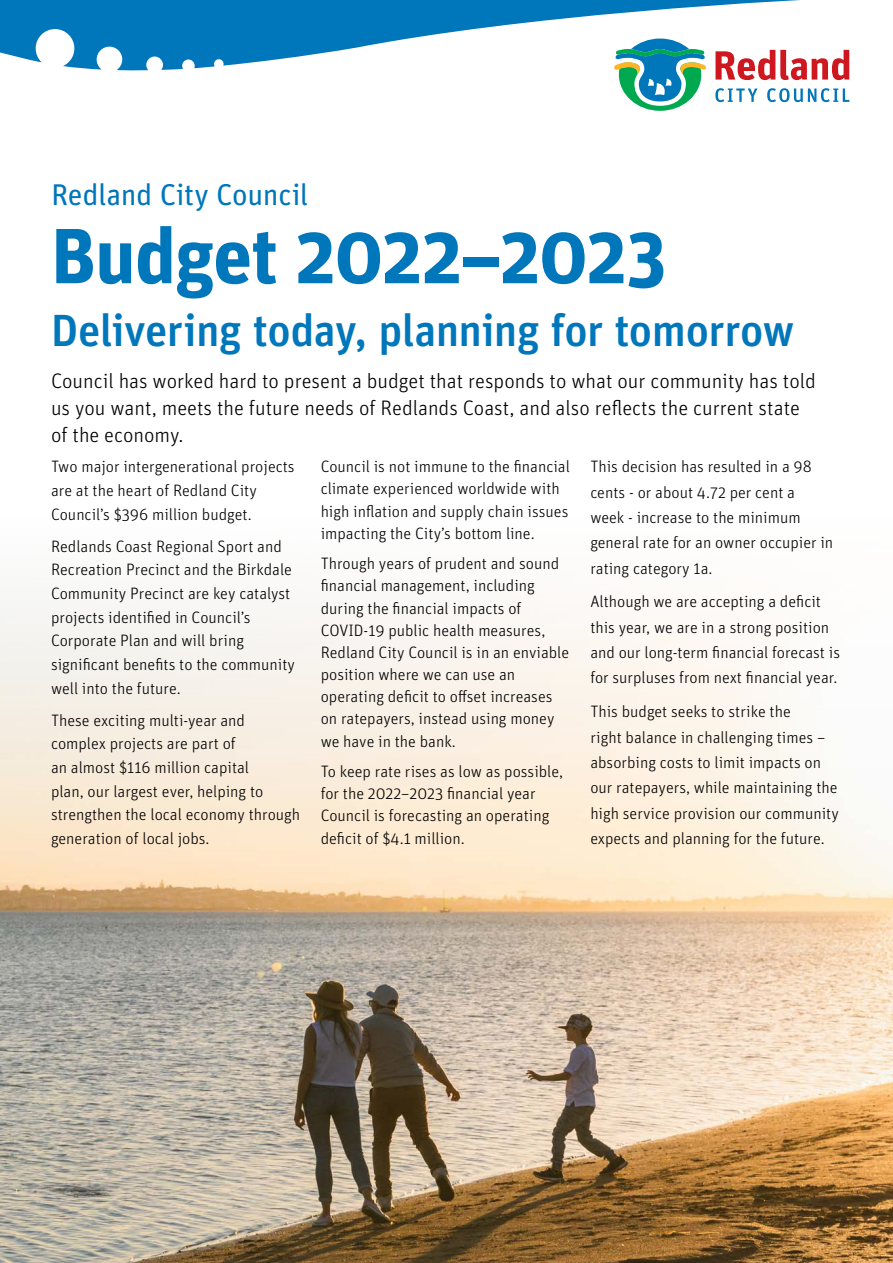
<style>
.page{position:relative;width:893px;height:1263px;background:#fff}
.page>*{position:absolute;margin:0;border:0;box-sizing:border-box;transform-origin:0 0}
.t1{font:700 78px "Unit Pro";letter-spacing:-.02em;color:#0076bb}
.t2{font:500 45px "Unit Pro";letter-spacing:-.01em;color:#0076bb}
.t3{font:30px "Unit Pro";letter-spacing:-.01em;color:#0076bb}
.t4{font:300 21px/26.7px "Unit Pro";color:#000}
.t5{font:300 16.5px/22.2px "Unit Pro";color:#000}
</style>
<div class="page">
<img style="left:0;top:602px;width:893px;height:661px">
<svg style="left:0;top:0;width:850px;height:70px;fill:#0076bb"></svg>
<svg style="left:614px;top:39px;width:92px;height:72px"></svg>
<svg style="left:715px;top:50px;width:134px;height:30px"></svg>
<svg style="left:715px;top:88px;width:42px;height:14px"></svg>
<svg style="left:767px;top:88px;width:82px;height:14px"></svg>
<h3 class="t3" style="left:51px;top:174px;width:259px">Redland City Council</h3>
<h1 class="t1" style="left:51px;top:199px;width:617px">Budget 2022–2023</h1>
<h2 class="t2" style="left:51px;top:298px;width:745px">Delivering today, planning for tomorrow</h2>
<p class="t4" style="left:51px;top:367px;width:766px">Council has worked hard to present a budget that responds to what our community has told us you want, meets the future needs of Redlands Coast, and also reflects the current state of the economy.</p>
<p class="t5" style="left:51px;top:454px;width:245px;line-height:23.7px">Two major intergenerational projects are at the heart of Redland City<br>Council’s $396 million budget.</p>
<p class="t5" style="left:51px;top:534px;width:245px;line-height:23.7px">Redlands Coast Regional Sport and Recreation Precinct and the Birkdale Community Precinct are key catalyst projects identified in Council’s Corporate Plan and will bring significant benefits to the community well into the future.</p>
<p class="t5" style="left:51px;top:708px;width:251px;line-height:23.7px">These exciting multi-year and complex projects are part of<br>an almost $116 million capital<br>plan, our largest ever, helping to strengthen the local economy through generation of local jobs.</p>
<p class="t5" style="left:321px;top:455px;width:251px">Council is not immune to the financial climate experienced worldwide with high inflation and supply chain issues impacting the City’s bottom line.</p>
<p class="t5" style="left:321px;top:552px;width:250px">Through years of prudent and sound financial management, including during the financial impacts of<br>COVID-19 public health measures,<br>Redland City Council is in an enviable position where we can use an operating deficit to offset increases on ratepayers, instead using money we have in the bank.</p>
<p class="t5" style="left:321px;top:760px;width:244px">To keep rate rises as low as possible, for the 2022–2023 financial year<br>Council is forecasting an operating deficit of $4.1 million.</p>
<p class="t5" style="left:590px;top:453px;width:244px;line-height:25.3px">This decision has resulted in a 98 cents - or about 4.72 per cent a<br>week - increase to the minimum general rate for an owner occupier in rating category 1a.</p>
<p class="t5" style="left:590px;top:589px;width:251px;line-height:25.3px">Although we are accepting a deficit this year, we are in a strong position and our long-term financial forecast is for surpluses from next financial year.</p>
<p class="t5" style="left:590px;top:698px;width:250px;line-height:25.3px">This budget seeks to strike the<br>right balance in challenging times – absorbing costs to limit impacts on our ratepayers, while maintaining the high service provision our community expects and planning for the future.</p>
</div>
